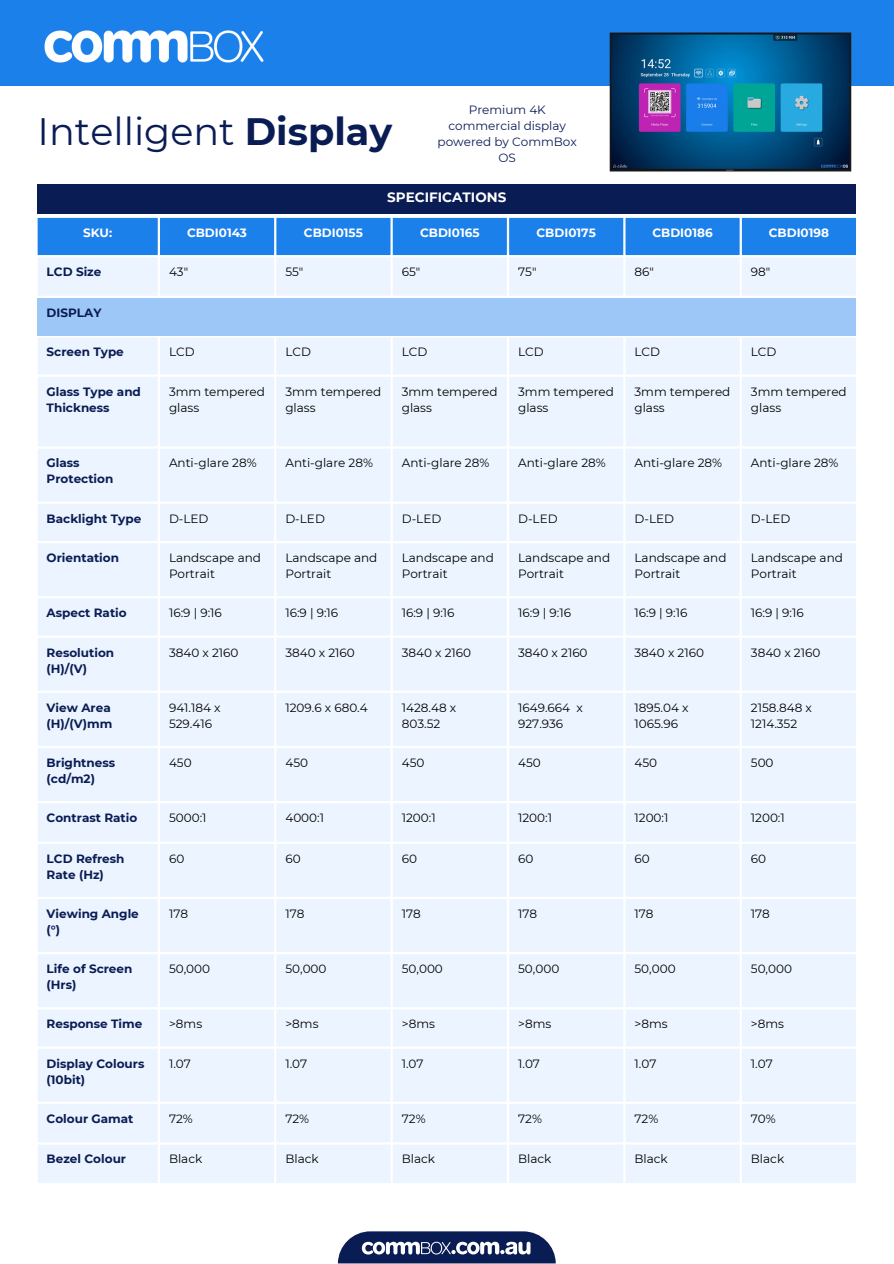
<style>
.page{position:relative;width:894px;height:1264px;background:#fff}
.page>*{position:absolute;margin:0;border:0;box-sizing:border-box;transform-origin:0 0}
.t1{font:38.1px "Montserrat";color:#0a1c54}
.t2{font:700 13.5px "Montserrat";color:#fff}
.t3{font:12px/16px "Montserrat";color:#000}
.t4{font:700 12px/16px "Montserrat";color:#0a1c54}
.t5{font:700 12px "Montserrat";color:#fff}
.t6{font:12px/16px "Montserrat";color:#0a1c54;text-align:center}
.s1{font-weight:700}
</style>
<div class="page">
<div style="left:38px;top:218px;width:817px;height:37px;background:#1c80eb"></div>
<div style="left:38px;top:257px;width:817px;height:925px;background:#ecf5ff"></div>
<div style="left:38px;top:298px;width:817px;height:37px;background:#9cc7f6"></div>
<svg style="left:338px;top:1231px;width:217px;height:32px"></svg>
<div style="left:0;top:0;width:893px;height:85px;background:#1c80eb"></div>
<div style="left:38px;top:184px;width:817px;height:30px;background:#0a1c54"></div>
<img style="left:44px;top:30px;width:220px;height:33px">
<img style="left:588px;top:32px;width:284px;height:167px">
<p class="t1" style="left:38px;top:108px;width:356px">Intelligent <span class="s1">Display</span></p>
<p class="t6" style="left:437px;top:101px;width:141px">Premium 4K commercial display powered by CommBox<br>OS</p>
<p class="t2" style="left:387px;top:189px;width:120px">SPECIFICATIONS</p>
<p class="t5" style="left:83px;top:225px;width:31px">SKU:</p>
<p class="t5" style="left:187px;top:225px;width:62px">CBDI0143</p>
<p class="t5" style="left:304px;top:225px;width:60px">CBDI0155</p>
<h1 class="t5" style="left:420px;top:225px;width:61px">CBDI0165</h1>
<h2 class="t5" style="left:536px;top:225px;width:61px">CBDI0175</h2>
<p class="t5" style="left:652px;top:225px;width:62px">CBDI0186</p>
<p class="t5" style="left:768px;top:225px;width:62px">CBDI0198</p>
<p class="t4" style="left:47px;top:264px;width:56px">LCD Size</p>
<p class="t3" style="left:169px;top:264px;width:21px">43"</p>
<p class="t3" style="left:285px;top:264px;width:20px">55"</p>
<p class="t3" style="left:401px;top:264px;width:20px">65"</p>
<p class="t3" style="left:518px;top:264px;width:20px">75"</p>
<p class="t3" style="left:634px;top:264px;width:21px">86"</p>
<p class="t3" style="left:750px;top:264px;width:21px">98"</p>
<p class="t4" style="left:47px;top:304px;width:56px">DISPLAY</p>
<p class="t4" style="left:47px;top:344px;width:79px">Screen Type</p>
<p class="t3" style="left:169px;top:344px;width:27px">LCD</p>
<p class="t3" style="left:285px;top:344px;width:27px">LCD</p>
<p class="t3" style="left:401px;top:344px;width:27px">LCD</p>
<p class="t3" style="left:518px;top:344px;width:27px">LCD</p>
<p class="t3" style="left:634px;top:344px;width:27px">LCD</p>
<p class="t3" style="left:750px;top:344px;width:27px">LCD</p>
<p class="t4" style="left:47px;top:383px;width:96px">Glass Type and<br>Thickness</p>
<p class="t3" style="left:169px;top:383px;width:97px">3mm tempered glass</p>
<p class="t3" style="left:285px;top:383px;width:97px">3mm tempered glass</p>
<p class="t3" style="left:401px;top:383px;width:97px">3mm tempered glass</p>
<p class="t3" style="left:518px;top:383px;width:97px">3mm tempered glass</p>
<p class="t3" style="left:634px;top:383px;width:97px">3mm tempered glass</p>
<p class="t3" style="left:750px;top:383px;width:97px">3mm tempered glass</p>
<p class="t4" style="left:47px;top:455px;width:68px">Glass<br>Protection</p>
<p class="t3" style="left:169px;top:455px;width:89px">Anti-glare 28%</p>
<p class="t3" style="left:285px;top:455px;width:89px">Anti-glare 28%</p>
<p class="t3" style="left:401px;top:455px;width:89px">Anti-glare 28%</p>
<p class="t3" style="left:518px;top:455px;width:89px">Anti-glare 28%</p>
<p class="t3" style="left:634px;top:455px;width:89px">Anti-glare 28%</p>
<p class="t3" style="left:750px;top:455px;width:89px">Anti-glare 28%</p>
<p class="t4" style="left:47px;top:510px;width:96px">Backlight Type</p>
<p class="t3" style="left:169px;top:510px;width:41px">D-LED</p>
<p class="t3" style="left:285px;top:510px;width:41px">D-LED</p>
<p class="t3" style="left:401px;top:510px;width:41px">D-LED</p>
<p class="t3" style="left:518px;top:510px;width:41px">D-LED</p>
<p class="t3" style="left:634px;top:510px;width:41px">D-LED</p>
<p class="t3" style="left:750px;top:510px;width:41px">D-LED</p>
<p class="t4" style="left:47px;top:549px;width:74px">Orientation</p>
<p class="t3" style="left:169px;top:549px;width:93px">Landscape and<br>Portrait</p>
<p class="t3" style="left:285px;top:549px;width:93px">Landscape and<br>Portrait</p>
<p class="t3" style="left:401px;top:549px;width:93px">Landscape and<br>Portrait</p>
<p class="t3" style="left:518px;top:549px;width:93px">Landscape and<br>Portrait</p>
<p class="t3" style="left:634px;top:549px;width:93px">Landscape and<br>Portrait</p>
<p class="t3" style="left:750px;top:549px;width:93px">Landscape and<br>Portrait</p>
<p class="t4" style="left:47px;top:605px;width:82px">Aspect Ratio</p>
<p class="t3" style="left:169px;top:605px;width:54px">16:9 | 9:16</p>
<p class="t3" style="left:285px;top:605px;width:54px">16:9 | 9:16</p>
<p class="t3" style="left:401px;top:605px;width:54px">16:9 | 9:16</p>
<p class="t3" style="left:518px;top:605px;width:54px">16:9 | 9:16</p>
<p class="t3" style="left:634px;top:605px;width:54px">16:9 | 9:16</p>
<p class="t3" style="left:750px;top:605px;width:54px">16:9 | 9:16</p>
<p class="t4" style="left:47px;top:644px;width:69px">Resolution (H)/(V)</p>
<p class="t3" style="left:169px;top:644px;width:71px">3840 x 2160</p>
<p class="t3" style="left:285px;top:644px;width:71px">3840 x 2160</p>
<p class="t3" style="left:401px;top:644px;width:71px">3840 x 2160</p>
<p class="t3" style="left:518px;top:644px;width:71px">3840 x 2160</p>
<p class="t3" style="left:634px;top:644px;width:71px">3840 x 2160</p>
<p class="t3" style="left:750px;top:644px;width:71px">3840 x 2160</p>
<p class="t4" style="left:47px;top:699px;width:67px">View Area (H)/(V)mm</p>
<p class="t3" style="left:169px;top:699px;width:53px">941.184 x<br>529.416</p>
<p class="t3" style="left:285px;top:699px;width:84px">1209.6 x 680.4</p>
<p class="t3" style="left:401px;top:699px;width:56px">1428.48 x<br>803.52</p>
<p class="t3" style="left:518px;top:699px;width:66px">1649.664 x<br>927.936</p>
<p class="t3" style="left:634px;top:699px;width:56px">1895.04 x<br>1065.96</p>
<p class="t3" style="left:750px;top:699px;width:62px">2158.848 x<br>1214.352</p>
<p class="t4" style="left:47px;top:754px;width:70px">Brightness (cd/m2)</p>
<p class="t3" style="left:169px;top:754px;width:24px">450</p>
<p class="t3" style="left:285px;top:754px;width:24px">450</p>
<p class="t3" style="left:401px;top:754px;width:24px">450</p>
<p class="t3" style="left:518px;top:754px;width:24px">450</p>
<p class="t3" style="left:634px;top:754px;width:24px">450</p>
<p class="t3" style="left:750px;top:754px;width:24px">500</p>
<p class="t4" style="left:47px;top:809px;width:92px">Contrast Ratio</p>
<p class="t3" style="left:169px;top:809px;width:39px">5000:1</p>
<p class="t3" style="left:285px;top:809px;width:40px">4000:1</p>
<p class="t3" style="left:401px;top:809px;width:35px">1200:1</p>
<p class="t3" style="left:518px;top:809px;width:35px">1200:1</p>
<p class="t3" style="left:634px;top:809px;width:35px">1200:1</p>
<p class="t3" style="left:750px;top:809px;width:35px">1200:1</p>
<p class="t4" style="left:47px;top:850px;width:79px">LCD Refresh<br>Rate (Hz)</p>
<p class="t3" style="left:169px;top:850px;width:17px">60</p>
<p class="t3" style="left:285px;top:850px;width:17px">60</p>
<p class="t3" style="left:401px;top:850px;width:17px">60</p>
<p class="t3" style="left:518px;top:850px;width:17px">60</p>
<p class="t3" style="left:634px;top:850px;width:17px">60</p>
<p class="t3" style="left:750px;top:850px;width:17px">60</p>
<p class="t4" style="left:47px;top:905px;width:94px">Viewing Angle (°)</p>
<p class="t3" style="left:169px;top:905px;width:21px">178</p>
<p class="t3" style="left:285px;top:905px;width:21px">178</p>
<p class="t3" style="left:401px;top:905px;width:21px">178</p>
<p class="t3" style="left:518px;top:905px;width:21px">178</p>
<p class="t3" style="left:634px;top:905px;width:21px">178</p>
<p class="t3" style="left:750px;top:905px;width:21px">178</p>
<p class="t4" style="left:47px;top:960px;width:87px">Life of Screen (Hrs)</p>
<p class="t3" style="left:169px;top:960px;width:43px">50,000</p>
<p class="t3" style="left:285px;top:960px;width:43px">50,000</p>
<p class="t3" style="left:401px;top:960px;width:43px">50,000</p>
<p class="t3" style="left:518px;top:960px;width:43px">50,000</p>
<p class="t3" style="left:634px;top:960px;width:43px">50,000</p>
<p class="t3" style="left:750px;top:960px;width:43px">50,000</p>
<p class="t4" style="left:47px;top:1015px;width:97px">Response Time</p>
<p class="t3" style="left:169px;top:1015px;width:35px">&gt;8ms</p>
<p class="t3" style="left:285px;top:1015px;width:35px">&gt;8ms</p>
<p class="t3" style="left:401px;top:1015px;width:35px">&gt;8ms</p>
<p class="t3" style="left:518px;top:1015px;width:35px">&gt;8ms</p>
<p class="t3" style="left:634px;top:1015px;width:35px">&gt;8ms</p>
<p class="t3" style="left:750px;top:1015px;width:35px">&gt;8ms</p>
<p class="t4" style="left:47px;top:1055px;width:99px">Display Colours (10bit)</p>
<p class="t3" style="left:169px;top:1055px;width:23px">1.07</p>
<p class="t3" style="left:285px;top:1055px;width:23px">1.07</p>
<p class="t3" style="left:401px;top:1055px;width:23px">1.07</p>
<p class="t3" style="left:518px;top:1055px;width:23px">1.07</p>
<p class="t3" style="left:634px;top:1055px;width:23px">1.07</p>
<p class="t3" style="left:750px;top:1055px;width:23px">1.07</p>
<p class="t4" style="left:47px;top:1110px;width:88px">Colour Gamat</p>
<p class="t3" style="left:169px;top:1110px;width:25px">72%</p>
<p class="t3" style="left:285px;top:1110px;width:25px">72%</p>
<p class="t3" style="left:401px;top:1110px;width:25px">72%</p>
<p class="t3" style="left:518px;top:1110px;width:25px">72%</p>
<p class="t3" style="left:634px;top:1110px;width:25px">72%</p>
<p class="t3" style="left:750px;top:1110px;width:26px">70%</p>
<p class="t4" style="left:47px;top:1151px;width:81px">Bezel Colour</p>
<p class="t3" style="left:169px;top:1151px;width:35px">Black</p>
<p class="t3" style="left:285px;top:1151px;width:35px">Black</p>
<p class="t3" style="left:401px;top:1151px;width:35px">Black</p>
<p class="t3" style="left:518px;top:1151px;width:35px">Black</p>
<p class="t3" style="left:634px;top:1151px;width:35px">Black</p>
<p class="t3" style="left:750px;top:1151px;width:35px">Black</p>
</div>
